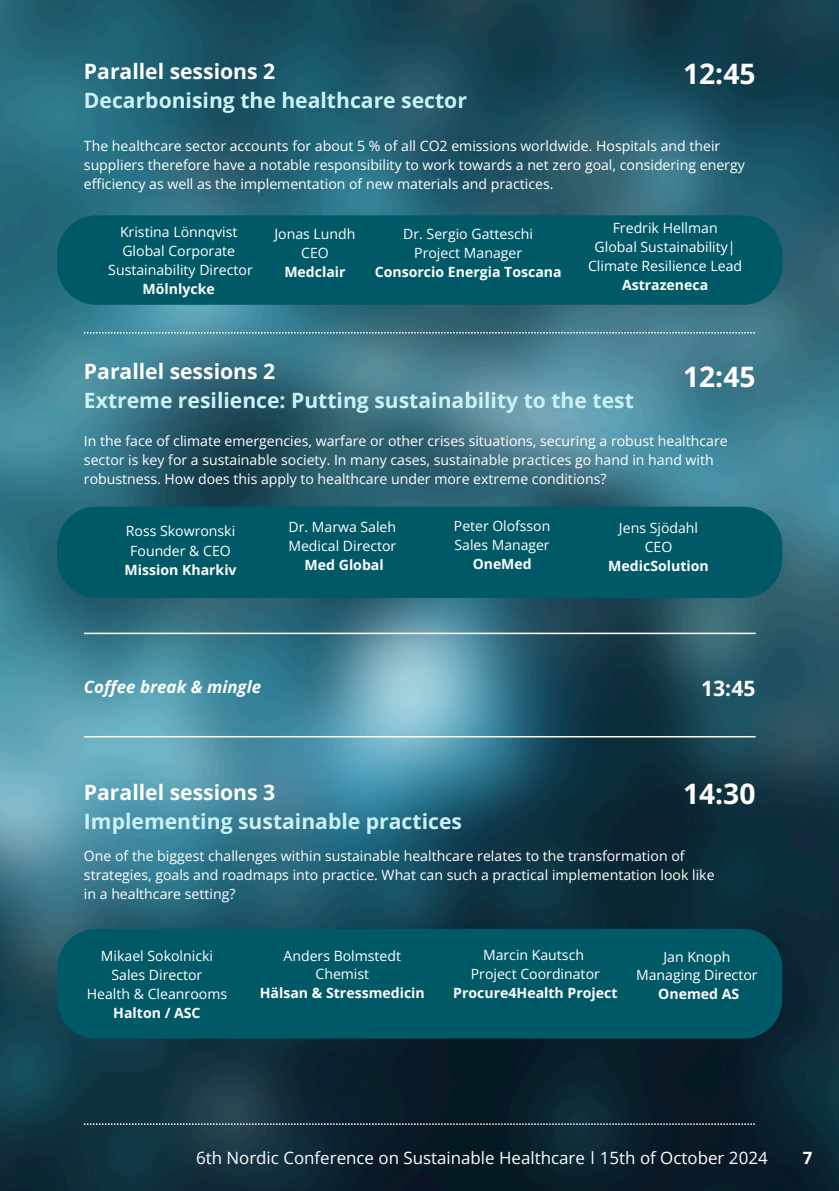
<style>
.page{position:relative;width:839px;height:1191px;background:#fff}
.page>*{position:absolute;margin:0;border:0;box-sizing:border-box;transform-origin:0 0}
.t1{font:700 28.2px "Open Sans";color:#fff}
.t2{font:700 21.2px/28.4px "Open Sans";color:#cbf2f6}
.t3{font:700 21.2px "Open Sans";color:#fff}
.t4{font:17px "Open Sans";color:#fff}
.t5{font:italic 700 17px "Open Sans";color:#fff}
.t6{font:700 17px "Open Sans";color:#fff}
.t7{font:14px/19px "Open Sans";color:#fff}
.t8{font:700 14px/18.8px "Open Sans";color:#fff;text-align:center}
.s1{color:#fff}
.s2{font-weight:700}
.s3{font-weight:400}
</style>
<div class="page">
<img style="left:0;top:0;width:838px;height:1191px">
<div style="left:57px;top:929px;width:725px;height:110px;background:#005966"></div>
<div style="left:57px;top:507px;width:725px;height:91px;background:#005966"></div>
<hr style="left:84px;top:736px;width:671px;height:1px;background:#fff">
<svg style="left:84px;top:332px;width:670px;height:2px"></svg>
<hr style="left:84px;top:633px;width:671px;height:1px;background:#fff">
<svg style="left:84px;top:1123px;width:670px;height:2px"></svg>
<div style="left:57px;top:215px;width:725px;height:90px;background:#005966"></div>
<svg style="left:592px;top:1151px;width:1px;height:13px"></svg>
<p class="t2" style="left:84px;top:57px;width:384px"><span class="s1">Parallel sessions 2<br></span>Decarbonising the healthcare sector</p>
<p class="t7" style="left:84px;top:136px;width:662px">The healthcare sector accounts for about 5 % of all CO2 emissions worldwide. Hospitals and their suppliers therefore have a notable responsibility to work towards a net zero goal, considering energy efficiency as well as the implementation of new materials and practices.</p>
<p class="t7" style="left:120px;top:222px;width:119px">Kristina Lönnqvist</p>
<p class="t7" style="left:122px;top:241px;width:114px">Global Corporate</p>
<p class="t7" style="left:108px;top:260px;width:146px;text-align:center">Sustainability Director<br><span class="s2">Mölnlycke</span></p>
<p class="t1" style="left:683px;top:54px;width:74px">12:45</p>
<p class="t7" style="left:612px;top:218px;width:106px">Fredrik Hellman</p>
<p class="t7" style="left:588px;top:237px;width:156px;text-align:center">Global Sustainability|<br>Climate Resilience Lead</p>
<p class="t8" style="left:622px;top:275px;width:88px">Astrazeneca</p>
<p class="t7" style="left:274px;top:224px;width:82px">Jonas Lundh</p>
<p class="t7" style="left:301px;top:243px;width:29px">CEO</p>
<p class="t8" style="left:284px;top:262px;width:63px">Medclair</p>
<p class="t7" style="left:403px;top:224px;width:131px">Dr. Sergio Gatteschi</p>
<p class="t7" style="left:414px;top:243px;width:109px">Project Manager</p>
<p class="t8" style="left:375px;top:262px;width:188px">Consorcio Energia Toscana</p>
<p class="t2" style="left:84px;top:357px;width:551px"><span class="s1">Parallel sessions 2<br></span>Extreme resilience: Putting sustainability to the test</p>
<p class="t7" style="left:84px;top:431px;width:645px">In the face of climate emergencies, warfare or other crises situations, securing a robust healthcare sector is key for a sustainable society. In many cases, sustainable practices go hand in hand with robustness. How does this apply to healthcare under more extreme conditions?</p>
<p class="t7" style="left:126px;top:522px;width:111px">Ross Skowronski</p>
<p class="t7" style="left:130px;top:541px;width:102px">Founder &amp; CEO</p>
<p class="t8" style="left:124px;top:560px;width:114px">Mission Kharkiv</p>
<p class="t1" style="left:683px;top:357px;width:74px">12:45</p>
<p class="t7" style="left:454px;top:516px;width:98px">Peter Olofsson</p>
<p class="t7" style="left:454px;top:535px;width:96px">Sales Manager</p>
<h4 class="t8" style="left:472px;top:554px;width:60px">OneMed</h4>
<h2 class="t7" style="left:288px;top:518px;width:109px">Dr. Marwa Saleh</h2>
<h1 class="t7" style="left:288px;top:536px;width:109px">Medical Director</h1>
<h2 class="t8" style="left:304px;top:555px;width:81px">Med Global</h2>
<h2 class="t7" style="left:619px;top:518px;width:81px">Jens Sjödahl</h2>
<h1 class="t7" style="left:644px;top:537px;width:29px">CEO</h1>
<p class="t8" style="left:608px;top:556px;width:102px">MedicSolution</p>
<h2 class="t5" style="left:84px;top:675px;width:179px">Coffee break &amp; mingle</h2>
<h1 class="t3" style="left:701px;top:674px;width:56px">13:45</h1>
<p class="t3" style="left:84px;top:777px;width:193px">Parallel sessions 3</p>
<p class="t1" style="left:683px;top:774px;width:74px">14:30</p>
<p class="t2" style="left:84px;top:807px;width:379px">Implementing sustainable practices</p>
<p class="t7" style="left:84px;top:846px;width:632px">One of the biggest challenges within sustainable healthcare relates to the transformation of strategies, goals and roadmaps into practice. What can such a practical implementation look like</p>
<p class="t7" style="left:84px;top:884px;width:153px">in a healthcare setting?</p>
<p class="t7" style="left:101px;top:946px;width:114px">Mikael Sokolnicki</p>
<p class="t7" style="left:111px;top:966px;width:92px">Sales Director</p>
<p class="t7" style="left:87px;top:985px;width:142px">Health &amp; Cleanrooms</p>
<p class="t8" style="left:113px;top:1004px;width:89px">Halton / ASC</p>
<p class="t7" style="left:283px;top:946px;width:119px">Anders Bolmstedt</p>
<p class="t7" style="left:315px;top:965px;width:55px">Chemist</p>
<p class="t8" style="left:260px;top:983px;width:166px">Hälsan &amp; Stressmedicin</p>
<p class="t7" style="left:483px;top:945px;width:103px">Marcin Kautsch</p>
<h3 class="t8" style="left:453px;top:964px;width:166px"><span class="s3">Project Coordinator<br></span>Procure4Health Project</h3>
<p class="t7" style="left:663px;top:947px;width:68px">Jan Knoph</p>
<p class="t7" style="left:636px;top:966px;width:123px">Managing Director</p>
<p class="t8" style="left:658px;top:984px;width:82px">Onemed AS</p>
<p class="t4" style="left:196px;top:1146px;width:573px">6th Nordic Conference on Sustainable Healthcare 15th of October 2024</p>
<p class="t6" style="left:802px;top:1146px;width:11px">7</p>
</div>
